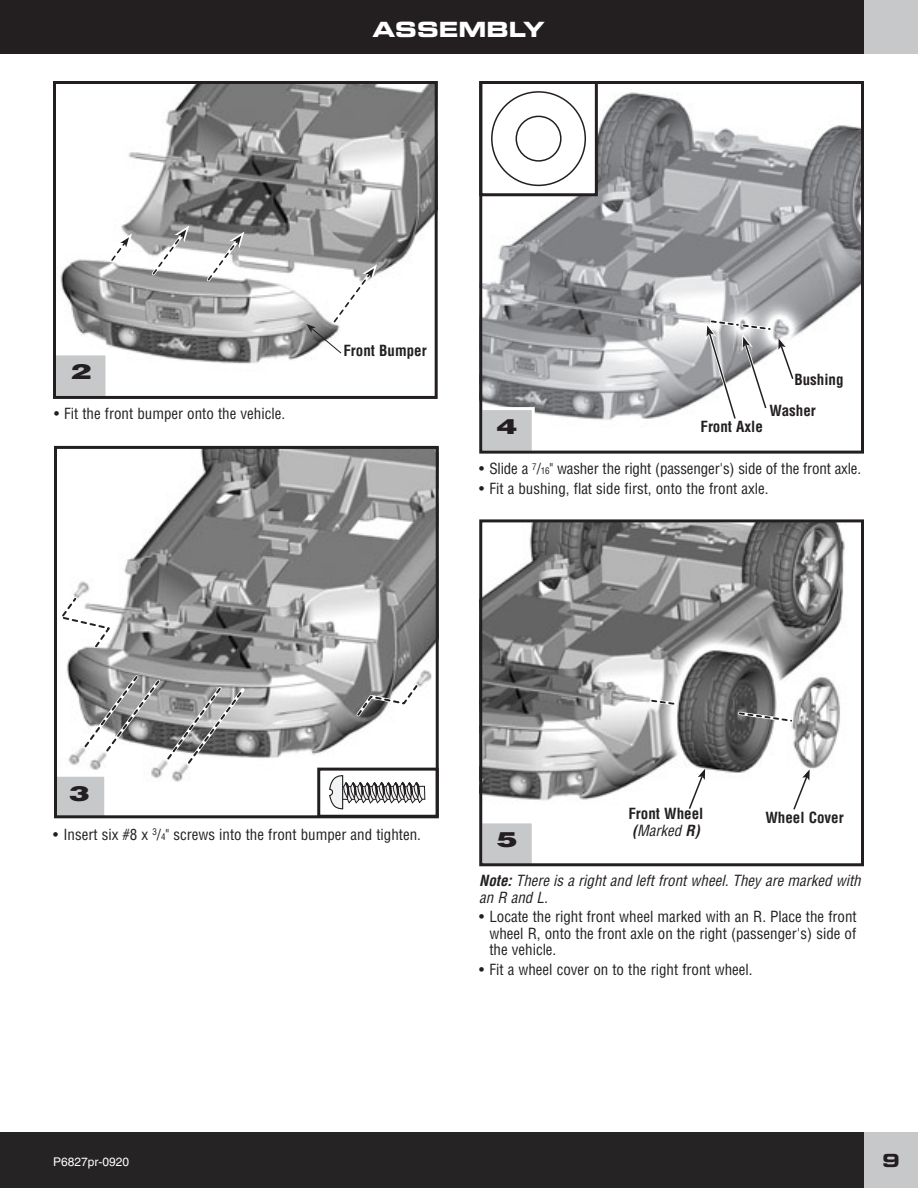
<style>
.page{position:relative;width:918px;height:1188px;background:#fff}
.page>*{position:absolute;margin:0;border:0;box-sizing:border-box;transform-origin:0 0}
.t1{font:21px "Eurostile LT Std Bold Ex 2";color:#fff}
.t2{font:900 21px "Helvetica LT Std";color:#231f20;scale:1.5 1}
.t3{font:18px "Eurostile LT Std Bold Ex 2";color:#231f20}
.t4{font:condensed 15px/16.5px "Helvetica LT Std";color:#231f20;text-align:justify}
.t5{font:700 condensed 15px/16.5px "Helvetica LT Std";color:#231f20}
.t6{font:italic condensed 15px/16.5px "Helvetica LT Std";color:#231f20}
.t7{font:12px "Helvetica LT Std";color:#fff}
.s1{font-size:9px}
.s2{font-style:italic}
.s3{font-weight:400;font-style:italic}
.s4{font-weight:700}
</style>
<div class="page">
<div style="left:0;top:1133px;width:918px;height:55px;background:#262324"></div>
<div style="left:0;top:0;width:918px;height:54px;background:#231f20"></div>
<div style="left:864px;top:0;width:54px;height:54px;background:#c7c8ca"></div>
<img style="left:483px;top:92px;width:377px;height:328px">
<div style="left:481px;top:409px;width:52px;height:43px;background:#c7c8ca"></div>
<div style="left:479px;top:407px;width:56px;height:47px;border:3px solid #fff"></div>
<img style="left:66px;top:450px;width:369px;height:332px">
<svg style="left:353px;top:681px;width:68px;height:39px"></svg>
<svg style="left:62px;top:594px;width:53px;height:57px"></svg>
<svg style="left:81px;top:672px;width:167px;height:95px"></svg>
<div style="left:53px;top:775px;width:53px;height:44px;background:#c7c8ca"></div>
<div style="left:52px;top:774px;width:55px;height:46px;border:3px solid #fff"></div>
<img style="left:483px;top:523px;width:362px;height:278px">
<svg style="left:736px;top:710px;width:59px;height:14px"></svg>
<svg style="left:648px;top:697px;width:30px;height:10px"></svg>
<svg style="left:688px;top:769px;width:17px;height:40px"></svg>
<div style="left:481px;top:822px;width:52px;height:43px;background:#c7c8ca"></div>
<div style="left:479px;top:820px;width:56px;height:47px;border:3px solid #fff"></div>
<img style="left:60px;top:85px;width:374px;height:279px">
<svg style="left:107px;top:233px;width:25px;height:32px"></svg>
<svg style="left:149px;top:226px;width:40px;height:52px"></svg>
<svg style="left:204px;top:232px;width:40px;height:52px"></svg>
<div style="left:55px;top:354px;width:52px;height:43px;background:#c7c8ca"></div>
<div style="left:53px;top:352px;width:56px;height:47px;border:3px solid #fff"></div>
<svg style="left:306px;top:264px;width:71px;height:90px"></svg>
<div style="left:53px;top:81px;width:385px;height:318px;border:3px solid #231f20"></div>
<div style="left:319px;top:769px;width:118px;height:47px;background:#fff"></div>
<div style="left:342px;top:786px;width:83px;height:14px;border:1px solid #231f20"></div>
<svg style="left:329px;top:775px;width:94px;height:35px"></svg>
<div style="left:317px;top:768px;width:122px;height:50px;border:3px solid #231f20"></div>
<div style="left:481px;top:82px;width:115px;height:113px;background:#fff"></div>
<svg style="left:492px;top:92px;width:93px;height:93px"></svg>
<div style="left:516px;top:116px;width:46px;height:46px;border:2px solid #231f20;border-radius:50%"></div>
<div style="left:491px;top:91px;width:95px;height:95px;border:2px solid #231f20;border-radius:50%"></div>
<div style="left:479px;top:81px;width:119px;height:115px;border:3px solid #231f20"></div>
<svg style="left:792px;top:769px;width:18px;height:41px"></svg>
<svg style="left:706px;top:318px;width:89px;height:102px"></svg>
<div style="left:54px;top:446px;width:385px;height:372px;border:3px solid #231f20"></div>
<div style="left:479px;top:81px;width:385px;height:373px;border:3px solid #231f20"></div>
<div style="left:479px;top:519px;width:385px;height:347px;border:3px solid #231f20"></div>
<div style="left:864px;top:1133px;width:54px;height:55px;background:#c7c8ca"></div>
<h1 class="t1" style="left:372px;top:21px;width:174px">ASSEMBLY</h1>
<h1 class="t2" style="left:70px;top:364px;width:16px">2</h1>
<p class="t4" style="left:54px;top:407px;width:233px">• Fit the front bumper onto the vehicle.</p>
<p class="t5" style="left:343px;top:344px;width:85px">Front Bumper</p>
<p class="t5" style="left:794px;top:373px;width:51px">Bushing</p>
<p class="t5" style="left:770px;top:403px;width:48px">Washer</p>
<h1 class="t2" style="left:496px;top:419px;width:16px">4</h1>
<p class="t5" style="left:700px;top:419px;width:64px">Front Axle</p>
<p class="t4" style="left:479px;top:462px;width:383px">• Slide a <sup>7</sup>/<span class="s1">16</span>" washer the right (passenger's) side of the front axle.</p>
<p class="t4" style="left:479px;top:481px;width:291px">• Fit a bushing, flat side first, onto the front axle.</p>
<h1 class="t2" style="left:69px;top:786px;width:16px">3</h1>
<p class="t4" style="left:53px;top:828px;width:369px">• Insert six #8 x <sup>3</sup>/<span class="s1">4</span>" screws into the front bumper and tighten.</p>
<h1 class="t2" style="left:496px;top:832px;width:16px">5</h1>
<p class="t5" style="left:628px;top:807px;width:76px">Front Wheel <span class="s2">(</span><span class="s3">Marked</span> <span class="s2">R)</span></p>
<p class="t5" style="left:765px;top:811px;width:80px">Wheel Cover</p>
<p class="t6" style="left:479px;top:874px;width:383px"><span class="s4">Note:</span> There is a right and left front wheel. They are marked with an R and L.</p>
<p class="t4" style="left:489px;top:910px;width:369px;text-indent:-10px">• Locate the right front wheel marked with an R. Place the front wheel R, onto the front axle on the right (passenger's) side of the vehicle.</p>
<p class="t4" style="left:479px;top:962px;width:275px">• Fit a wheel cover on to the right front wheel.</p>
<p class="t7" style="left:53px;top:1158px;width:78px">P6827pr-0920</p>
<p class="t3" style="left:882px;top:1153px;width:19px">9</p>
</div>
